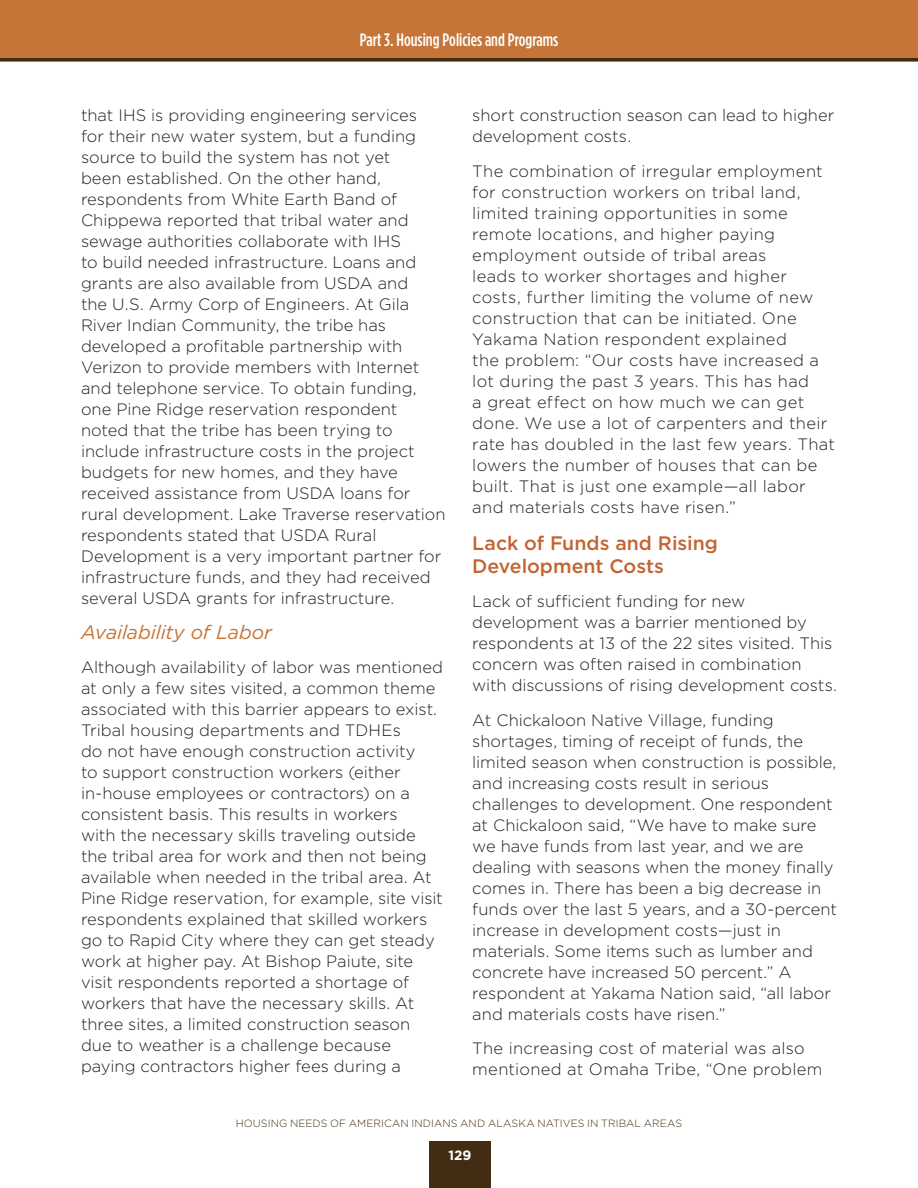
<style>
.page{position:relative;width:918px;height:1188px;background:#fff}
.page>*{position:absolute;margin:0;border:0;box-sizing:border-box;transform-origin:0 0}
.t1{font:500 19.5px/23.4px "Gotham";color:#c36331}
.t2{font:italic 19.5px "Gotham";letter-spacing:-.01em;color:#c47537}
.t3{font:500 18px "Gotham Condensed";color:#fff}
.Body_Text{font:300 16.5px/21px "Gotham";letter-spacing:.005em;color:#231f20}
.t4{font:700 13.5px "Gotham";color:#fff}
.t5{font:300 10.5px "Gotham";letter-spacing:.005em;color:#422c14}
</style>
<div class="page">
<div style="left:429px;top:1142px;width:62px;height:46px;background:#422c14"></div>
<div style="left:0;top:0;width:918px;height:61px;background:#c47537"></div>
<hr style="left:0;top:58px;width:918px;height:3px;background:#422c14">
<p class="t3" style="left:360px;top:29px;width:200px">Part 3. Housing Policies and Programs</p>
<p class="Body_Text" style="left:81px;top:104px;width:366px">that IHS is providing engineering services<br>for their new water system, but a funding source to build the system has not yet<br>been established. On the other hand, respondents from White Earth Band of Chippewa reported that tribal water and sewage authorities collaborate with IHS<br>to build needed infrastructure. Loans and grants are also available from USDA and<br>the U.S. Army Corp of Engineers. At Gila River Indian Community, the tribe has developed a profitable partnership with Verizon to provide members with Internet and telephone service. To obtain funding, one Pine Ridge reservation respondent noted that the tribe has been trying to include infrastructure costs in the project budgets for new homes, and they have received assistance from USDA loans for rural development. Lake Traverse reservation respondents stated that USDA Rural Development is a very important partner for infrastructure funds, and they had received several USDA grants for infrastructure.</p>
<h4 class="t2" style="left:81px;top:619px;width:193px">Availability of Labor</h4>
<p class="Body_Text" style="left:81px;top:656px;width:364px">Although availability of labor was mentioned at only a few sites visited, a common theme associated with this barrier appears to exist.<br>Tribal housing departments and TDHEs<br>do not have enough construction activity<br>to support construction workers (either in-house employees or contractors) on a consistent basis. This results in workers<br>with the necessary skills traveling outside the tribal area for work and then not being available when needed in the tribal area. At Pine Ridge reservation, for example, site visit respondents explained that skilled workers go to Rapid City where they can get steady work at higher pay. At Bishop Paiute, site visit respondents reported a shortage of workers that have the necessary skills. At three sites, a limited construction season due to weather is a challenge because paying contractors higher fees during a</p>
<p class="Body_Text" style="left:472px;top:104px;width:364px">short construction season can lead to higher development costs.</p>
<p class="Body_Text" style="left:472px;top:160px;width:364px">The combination of irregular employment for construction workers on tribal land, limited training opportunities in some remote locations, and higher paying employment outside of tribal areas<br>leads to worker shortages and higher costs, further limiting the volume of new construction that can be initiated. One Yakama Nation respondent explained<br>the problem: “Our costs have increased a lot during the past 3 years. This has had<br>a great effect on how much we can get done. We use a lot of carpenters and their rate has doubled in the last few years. That lowers the number of houses that can be built. That is just one example—all labor and materials costs have risen.”</p>
<h3 class="t1" style="left:472px;top:531px;width:247px">Lack of Funds and Rising<br>Development Costs</h3>
<p class="Body_Text" style="left:472px;top:591px;width:366px">Lack of sufficient funding for new development was a barrier mentioned by respondents at 13 of the 22 sites visited. This concern was often raised in combination with discussions of rising development costs.</p>
<p class="Body_Text" style="left:472px;top:709px;width:366px">At Chickaloon Native Village, funding shortages, timing of receipt of funds, the limited season when construction is possible, and increasing costs result in serious challenges to development. One respondent at Chickaloon said, “We have to make sure we have funds from last year, and we are dealing with seasons when the money finally comes in. There has been a big decrease in funds over the last 5 years, and a 30-percent increase in development costs—just in materials. Some items such as lumber and concrete have increased 50 percent.” A respondent at Yakama Nation said, “all labor and materials costs have risen.”</p>
<p class="Body_Text" style="left:472px;top:1038px;width:352px">The increasing cost of material was also mentioned at Omaha Tribe, “One problem</p>
<p class="t5" style="left:236px;top:1117px;width:448px">HOUSING NEEDS OF AMERICAN INDIANS AND ALASKA NATIVES IN TRIBAL AREAS</p>
<p class="t4" style="left:449px;top:1146px;width:25px">129</p>
</div>
